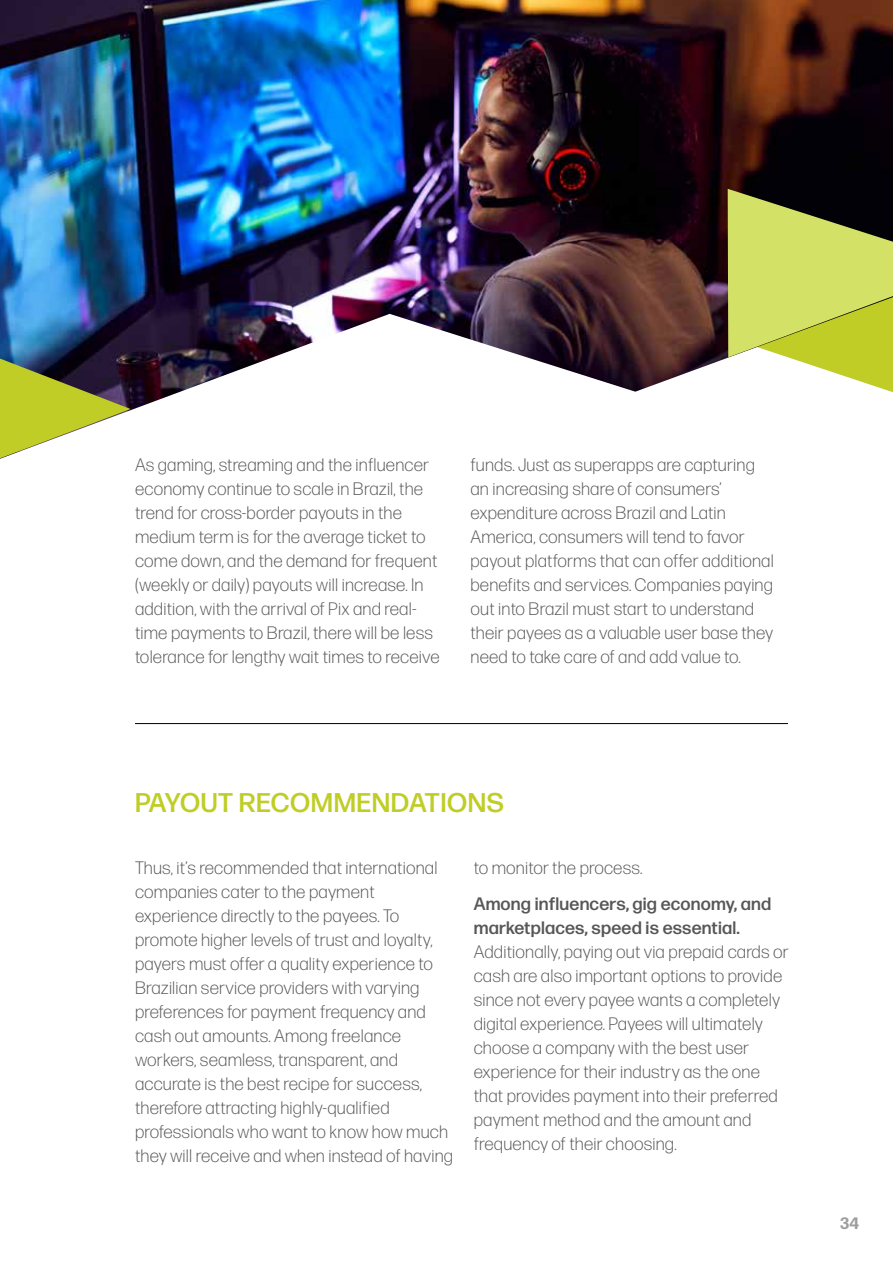
<style>
.page{position:relative;width:893px;height:1263px;background:#fff}
.page>*{position:absolute;margin:0;border:0;box-sizing:border-box;transform-origin:0 0}
.t1{font:500 27px "Forma DJR Text";letter-spacing:.02em;color:#bfcd26}
.t2{font:300 18px/24px "Forma DJR Text";letter-spacing:.01em;color:#575757}
.t3{font:500 18px/24px "Forma DJR Text";letter-spacing:.01em;color:#575757}
.t4{font:700 16.5px "Forma DJR Text";color:#9d9d9d}
</style>
<div class="page">
<img style="left:0;top:0;width:893px;height:410px">
<svg style="left:728px;top:128px;width:165px;height:282px"></svg>
<svg style="left:0;top:359px;width:131px;height:100px"></svg>
<hr style="left:135px;top:723px;width:653px;height:1px;background:#000">
<p class="t2" style="left:135px;top:452px;width:306px">As gaming, streaming and the influencer economy continue to scale in Brazil, the trend for cross-border payouts in the medium term is for the average ticket to come down, and the demand for frequent (weekly or daily) payouts will increase. In addition, with the arrival of Pix and real&shy;time payments to Brazil, there will be less tolerance for lengthy wait times to receive</p>
<p class="t2" style="left:470px;top:452px;width:305px">funds. Just as superapps are capturing an increasing share of consumers’ expenditure across Brazil and Latin America, consumers will tend to favor payout platforms that can offer additional benefits and services. Companies paying out into Brazil must start to understand their payees as a valuable user base they need to take care of and add value to.</p>
<h1 class="t1" style="left:135px;top:785px;width:370px">PAYOUT RECOMMENDATIONS</h1>
<p class="t2" style="left:135px;top:856px;width:320px">Thus, it’s recommended that international companies cater to the payment experience directly to the payees. To promote higher levels of trust and loyalty, payers must offer a quality experience to Brazilian service providers with varying preferences for payment frequency and cash out amounts. Among freelance workers, seamless, transparent, and accurate is the best recipe for success, therefore attracting highly-qualified professionals who want to know how much they will receive and when instead of having</p>
<p class="t2" style="left:474px;top:855px;width:170px">to monitor the process.</p>
<p class="t3" style="left:474px;top:891px;width:299px">Among influencers, gig economy, and marketplaces, speed is essential.</p>
<p class="t2" style="left:474px;top:939px;width:316px">Additionally, paying out via prepaid cards or cash are also important options to provide since not every payee wants a completely digital experience. Payees will ultimately choose a company with the best user experience for their industry as the one that provides payment into their preferred payment method and the amount and frequency of their choosing.</p>
<p class="t4" style="left:840px;top:1212px;width:21px">34</p>
</div>
